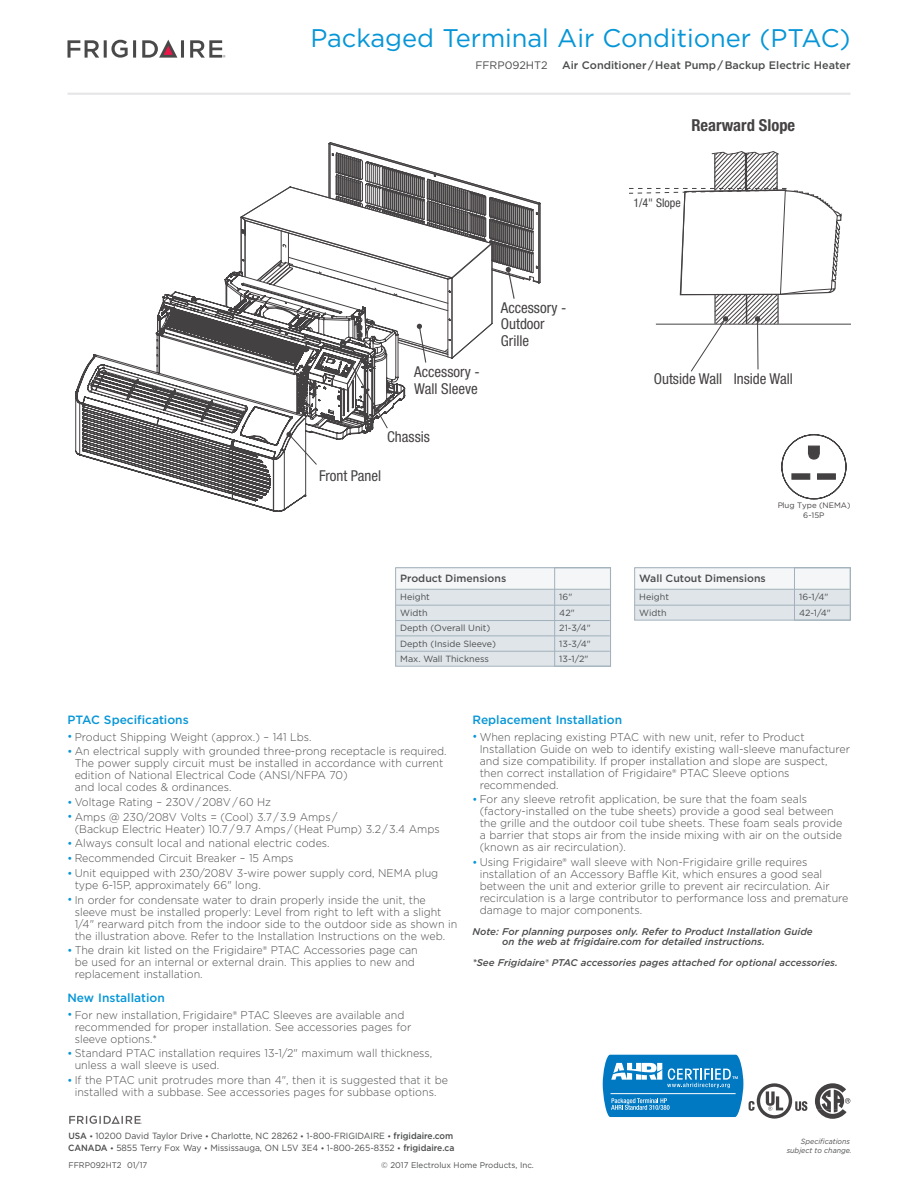
<style>
.page{position:relative;width:918px;height:1188px;background:#fff}
.page>*{position:absolute;margin:0;border:0;box-sizing:border-box;transform-origin:0 0}
.t1{font:25.5px "Gotham";color:#0696d7}
.t2{font:700 condensed 16.5px "Helvetica Neue";color:#231f20}
.t3{font:condensed 15px/16.5px "Helvetica Neue";color:#231f20}
.t4{font:500 12px "Gotham";color:#0696d7}
.t5{font:condensed 12px "Helvetica Neue";color:#231f20}
.t6{font:300 11.25px/12px "Gotham";color:#4b4c4d;scale:.95 1}
.t7{font:500 10.8px "Gotham";color:#4b4c4d}
.t8{font:10.8px "Gotham";color:#4b4c4d}
.t9{font:500 10.5px "Gotham";color:#4b4c4d}
.t10{font:italic 500 9.75px/9.8px "Gotham";color:#4b4c4d}
.t11{font:9px/11.9px "Gotham";color:#4b4c4d;scale:.95 1}
.t12{font:9px/15.3px "Gotham";color:#4b4c4d}
.t13{font:8.25px "Gotham";color:#4b4c4d}
.t14{font:7.8px/9.4px "Gotham";color:#231f20;text-align:center}
.t15{font:italic 7.5px/9px "Gotham";color:#4b4c4d;text-align:right;scale:.95 1}
.s1{font-weight:500;font-size:10.5px;color:#0696d7}
.s2{font-weight:500}
.s3{font-weight:500;font-size:7.5px}
</style>
<div class="page">
<svg style="left:629px;top:151px;width:221px;height:221px"></svg>
<hr style="left:68px;top:93px;width:782px;height:2px;background:#e6e7e9">
<svg style="left:68px;top:40px;width:68px;height:18px"></svg>
<svg style="left:142px;top:40px;width:42px;height:18px"></svg>
<svg style="left:190px;top:40px;width:35px;height:18px"></svg>
<svg style="left:69px;top:1116px;width:73px;height:8px"></svg>
<div style="left:396px;top:568px;width:215px;height:98px;background:#dfe5e9"></div>
<div style="left:396px;top:568px;width:214px;height:21px;background:#f4f6f7"></div>
<hr style="left:396px;top:589px;width:214px;height:1px;background:#a2b1bb">
<hr style="left:396px;top:605px;width:214px;height:1px;background:#a2b1bb">
<hr style="left:396px;top:620px;width:214px;height:1px;background:#a2b1bb">
<hr style="left:396px;top:636px;width:214px;height:1px;background:#a2b1bb">
<hr style="left:396px;top:651px;width:214px;height:1px;background:#a2b1bb">
<div style="left:395px;top:568px;width:216px;height:98px;border:1px solid #a2b1bb"></div>
<div style="left:555px;top:568px;width:56px;height:98px;border:1px solid #a2b1bb"></div>
<div style="left:635px;top:568px;width:215px;height:52px;background:#dfe5e9"></div>
<div style="left:635px;top:568px;width:215px;height:21px;background:#f4f6f7"></div>
<hr style="left:635px;top:589px;width:215px;height:1px;background:#a2b1bb">
<hr style="left:635px;top:605px;width:215px;height:1px;background:#a2b1bb">
<div style="left:635px;top:568px;width:216px;height:52px;border:1px solid #a2b1bb"></div>
<div style="left:794px;top:568px;width:56px;height:52px;border:1px solid #a2b1bb"></div>
<svg style="left:75px;top:271px;width:232px;height:241px"></svg>
<svg style="left:241px;top:142px;width:300px;height:323px"></svg>
<svg style="left:815px;top:1083px;width:35px;height:36px"></svg>
<svg style="left:602px;top:1054px;width:205px;height:65px"></svg>
<svg style="left:781px;top:434px;width:66px;height:66px"></svg>
<h1 class="t1" style="left:310px;top:22px;width:542px">Packaged Terminal Air Conditioner (PTAC)</h1>
<p class="t8" style="left:475px;top:58px;width:74px">FFRP092HT2</p>
<p class="t7" style="left:562px;top:58px;width:290px">Air Conditioner / Heat Pump / Backup Electric Heater</p>
<h3 class="t3" style="left:414px;top:363px;width:67px">Accessory -<br>Wall Sleeve</h3>
<h3 class="t3" style="left:387px;top:429px;width:44px">Chassis</h3>
<h3 class="t3" style="left:319px;top:467px;width:64px">Front Panel</h3>
<h3 class="t3" style="left:501px;top:299px;width:67px">Accessory -<br>Outdoor<br>Grille</h3>
<p class="t9" style="left:400px;top:571px;width:108px">Product Dimensions</p>
<p class="t12" style="left:400px;top:589px;width:97px">Height<br>Width<br>Depth (Overall Unit)<br>Depth (Inside Sleeve)<br>Max. Wall Thickness</p>
<p class="t12" style="left:559px;top:589px;width:33px">16"<br>42"<br>21-3/4"<br>13-3/4"<br>13-1/2"</p>
<h2 class="t2" style="left:691px;top:108px;width:105px">Rearward Slope</h2>
<h2 class="t2" style="left:691px;top:116px;width:105px">Rearward Slope</h2>
<p class="t5" style="left:633px;top:195px;width:49px">1/4" Slope</p>
<p class="t5" style="left:633px;top:203px;width:49px">1/4" Slope</p>
<h3 class="t3" style="left:654px;top:370px;width:70px">Outside Wall</h3>
<h3 class="t3" style="left:654px;top:378px;width:70px">Outside Wall</h3>
<h3 class="t3" style="left:734px;top:370px;width:61px">Inside Wall</h3>
<h3 class="t3" style="left:734px;top:378px;width:61px">Inside Wall</h3>
<p class="t14" style="left:777px;top:501px;width:75px">Plug Type (NEMA)<br>6-15P</p>
<p class="t9" style="left:639px;top:571px;width:128px">Wall Cutout Dimensions</p>
<p class="t12" style="left:639px;top:589px;width:31px">Height<br>Width</p>
<p class="t12" style="left:799px;top:589px;width:33px">16-1/4"<br>42-1/4"</p>
<p class="t4" style="left:68px;top:712px;width:123px">PTAC Specifications</p>
<p class="t6" style="left:68px;top:730px;width:259px"><span class="s1">•</span> Product Shipping Weight (approx.) – 141 Lbs.</p>
<p class="t6" style="left:75px;top:745px;width:393px;text-indent:-7px"><span class="s1">•</span> An electrical supply with grounded three-prong receptacle is required.<br>The power supply circuit must be installed in accordance with current edition of National Electrical Code (ANSI/NFPA 70)<br>and local codes &amp; ordinances.</p>
<p class="t6" style="left:68px;top:796px;width:216px"><span class="s1">•</span> Voltage Rating – 230V / 208V / 60 Hz</p>
<p class="t6" style="left:75px;top:810px;width:386px;text-indent:-7px"><span class="s1">•</span> Amps @ 230/208V Volts = (Cool) 3.7 / 3.9 Amps /<br>(Backup Electric Heater) 10.7 / 9.7 Amps / (Heat Pump) 3.2 / 3.4 Amps</p>
<p class="t6" style="left:68px;top:837px;width:277px"><span class="s1">•</span> Always consult local and national electric codes.</p>
<p class="t6" style="left:68px;top:852px;width:239px"><span class="s1">•</span> Recommended Circuit Breaker – 15 Amps</p>
<p class="t6" style="left:75px;top:867px;width:384px;text-indent:-7px"><span class="s1">•</span> Unit equipped with 230/208V 3-wire power supply cord, NEMA plug type 6-15P, approximately 66" long.</p>
<p class="t6" style="left:75px;top:893px;width:404px;text-indent:-7px"><span class="s1">•</span> In order for condensate water to drain properly inside the unit, the sleeve must be installed properly: Level from right to left with a slight 1/4" rearward pitch from the indoor side to the outdoor side as shown in the illustration above. Refer to the Installation Instructions on the web.</p>
<p class="t6" style="left:75px;top:944px;width:363px;text-indent:-7px"><span class="s1">•</span> The drain kit listed on the Frigidaire® PTAC Accessories page can be used for an internal or external drain. This applies to new and replacement installation.</p>
<p class="t4" style="left:68px;top:990px;width:99px">New Installation</p>
<p class="t6" style="left:75px;top:1008px;width:356px;text-indent:-7px"><span class="s1">•</span> For new installation, Frigidaire® PTAC Sleeves are available and recommended for proper installation. See accessories pages for sleeve options.*</p>
<p class="t6" style="left:75px;top:1047px;width:378px;text-indent:-7px"><span class="s1">•</span> Standard PTAC installation requires 13-1/2" maximum wall thickness, unless a wall sleeve is used.</p>
<p class="t6" style="left:68px;top:1074px;width:402px;text-align:center"><span class="s1">•</span> If the PTAC unit protrudes more than 4", then it is suggested that it be installed with a subbase. See accessories pages for subbase options.</p>
<p class="t11" style="left:68px;top:1130px;width:408px"><span class="s2">USA</span> <span class="s3">•</span> 10200 David Taylor Drive <span class="s3">•</span> Charlotte, NC 28262 <span class="s3">•</span> 1-800-FRIGIDAIRE <span class="s3">•</span> <span class="s2">frigidaire.com<br>CANADA</span> <span class="s3">•</span> 5855 Terry Fox Way <span class="s3">•</span> Mississauga, ON L5V 3E4 <span class="s3">•</span> 1-800-265-8352 <span class="s3">•</span> <span class="s2">frigidaire.ca</span></p>
<p class="t4" style="left:472px;top:712px;width:151px">Replacement Installation</p>
<p class="t6" style="left:480px;top:730px;width:391px;text-indent:-7px"><span class="s1">•</span> When replacing existing PTAC with new unit, refer to Product Installation Guide on web to identify existing wall-sleeve manufacturer and size compatibility. If proper installation and slope are suspect, then correct installation of Frigidaire® PTAC Sleeve options recommended.</p>
<p class="t6" style="left:480px;top:793px;width:383px;text-indent:-7px"><span class="s1">•</span> For any sleeve retrofit application, be sure that the foam seals (factory-installed on the tube sheets) provide a good seal between the grille and the outdoor coil tube sheets. These foam seals provide a barrier that stops air from the inside mixing with air on the outside (known as air recirculation).</p>
<p class="t6" style="left:480px;top:856px;width:390px;text-indent:-7px"><span class="s1">•</span> Using Frigidaire® wall sleeve with Non-Frigidaire grille requires installation of an Accessory Baffle Kit, which ensures a good seal between the unit and exterior grille to prevent air recirculation. Air recirculation is a large contributor to performance loss and premature damage to major components.</p>
<p class="t10" style="left:502px;top:927px;width:312px;text-indent:-30px">Note: For planning purposes only. Refer to Product Installation Guide on the web at frigidaire.com for detailed instructions.</p>
<p class="t10" style="left:472px;top:958px;width:367px">*See Frigidaire® PTAC accessories pages attached for optional accessories.</p>
<p class="t15" style="left:787px;top:1136px;width:70px">Specifications subject to change.</p>
<p class="t13" style="left:68px;top:1159px;width:80px">FFRP092HT2 01/17</p>
<p class="t13" style="left:381px;top:1159px;width:154px">© 2017 Electrolux Home Products, Inc.</p>
</div>
